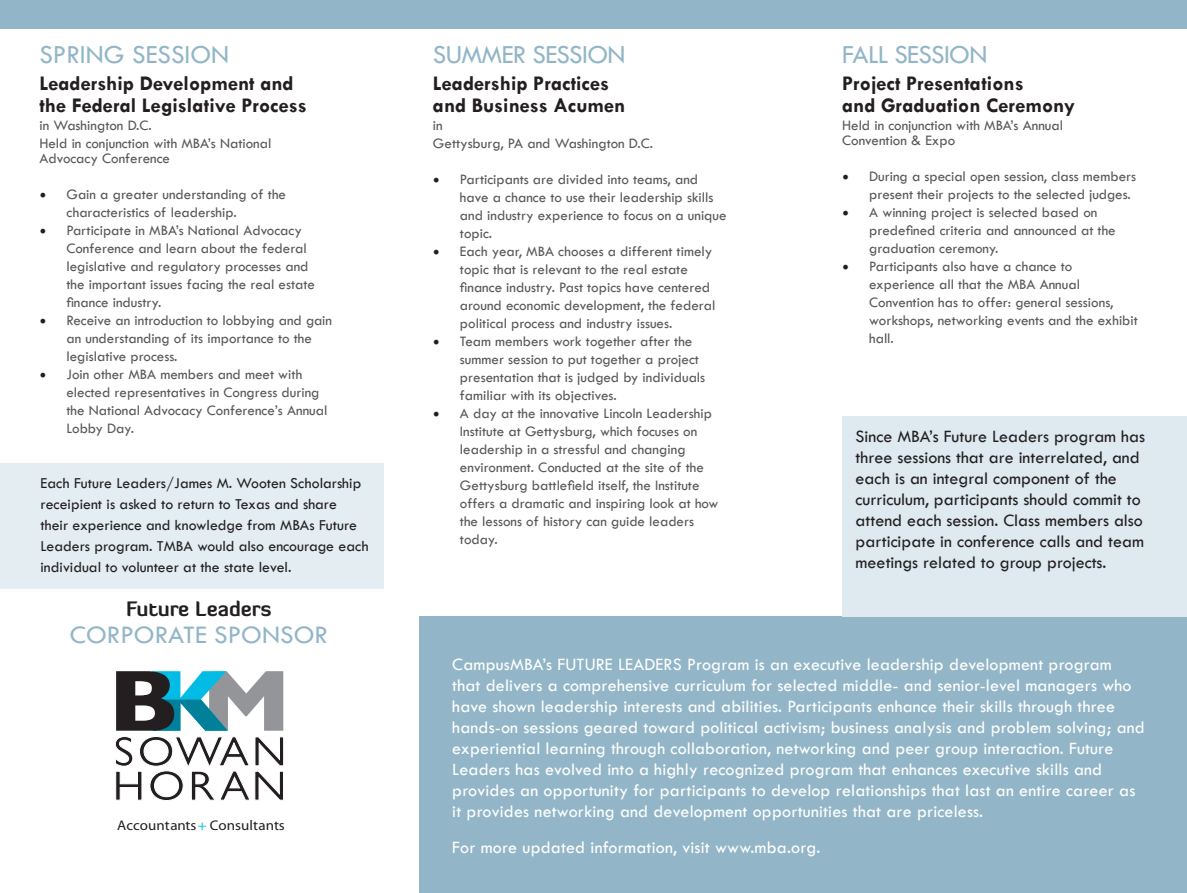
<style>
.page{position:relative;width:1187px;height:893px;background:#fff}
.page>*{position:absolute;margin:0;border:0;box-sizing:border-box;transform-origin:0 0}
.t1{font:27px "Tw Cen";letter-spacing:-.025em;color:#92b6c7}
.t2{font:27px "Tw Cen";color:#92b6c7}
.content_-_main{font:26.25px "Tw Cen";color:#92b6c7}
.t3{font:700 21px/21.6px "Tw Cen";color:#231f20}
.content_-_main-2{font:700 20.4px "Diavlo";color:#231f20}
.t4{font:18px/21px "Tw Cen";letter-spacing:.01em;color:#fff}
.t5{font:18px/21px "Tw Cen";color:#231f20}
.t6{font:15.75px/21px "Tw Cen";color:#231f20}
.t7{font:15px/18px "Tw Cen";color:#57585a}
.t8{font:14.1px "Gill Sans";color:#231f20;scale:1.07 1}
.s1{font-family:"Minion Pro";font-size:18px;color:#231f20}
.s2{color:#02bce5}
</style>
<div class="page">
<div style="left:0;top:617px;width:1186px;height:276px;background:#92b6c7"></div>
<div style="left:0;top:0;width:1186px;height:28px;background:#92b6c7"></div>
<div style="left:842px;top:416px;width:344px;height:201px;background:#deeaf0"></div>
<div style="left:0;top:606px;width:418px;height:287px;background:#fff"></div>
<div style="left:0;top:463px;width:384px;height:126px;background:#e4edf2"></div>
<svg style="left:115px;top:671px;width:169px;height:130px"></svg>
<p class="t2" style="left:39px;top:39px;width:191px">SPRING SESSION</p>
<p class="t1" style="left:433px;top:39px;width:194px">SUMMER SESSION</p>
<p class="t1" style="left:842px;top:39px;width:147px">FALL SESSION</p>
<p class="t3" style="left:39px;top:72px;width:256px">Leadership Development and</p>
<p class="t3" style="left:39px;top:94px;width:269px">the Federal Legislative Process</p>
<p class="t7" style="left:39px;top:116px;width:114px">in Washington D.C.</p>
<p class="t7" style="left:39px;top:136px;width:233px;line-height:15px">Held in conjunction with MBA’s National<br>Advocacy Conference</p>
<p class="t7" style="left:66px;top:185px;width:221px;text-indent:-27px"><span class="s1">•</span> Gain a greater understanding of the characteristics of leadership.</p>
<p class="t7" style="left:66px;top:221px;width:250px;text-indent:-27px"><span class="s1">•</span> Participate in MBA’s National Advocacy Conference and learn about the federal legislative and regulatory processes and the important issues facing the real estate finance industry.</p>
<p class="t7" style="left:66px;top:311px;width:267px;text-indent:-27px"><span class="s1">•</span> Receive an introduction to lobbying and gain an understanding of its importance to the legislative process.</p>
<p class="t7" style="left:66px;top:365px;width:262px;text-indent:-27px"><span class="s1">•</span> Join other MBA members and meet with elected representatives in Congress during the National Advocacy Conference’s Annual Lobby Day.</p>
<p class="t3" style="left:433px;top:72px;width:194px">Leadership Practices and Business Acumen</p>
<p class="t7" style="left:433px;top:116px;width:222px">in<br>Gettysburg, PA and Washington D.C.</p>
<p class="t7" style="left:460px;top:170px;width:268px;text-indent:-27px"><span class="s1">•</span> Participants are divided into teams, and have a chance to use their leadership skills and industry experience to focus on a unique topic.</p>
<p class="t7" style="left:460px;top:242px;width:257px;text-indent:-27px"><span class="s1">•</span> Each year, MBA chooses a different timely topic that is relevant to the real estate finance industry. Past topics have centered around economic development, the federal political process and industry issues.</p>
<p class="t7" style="left:460px;top:332px;width:247px;text-indent:-27px"><span class="s1">•</span> Team members work together after the summer session to put together a project presentation that is judged by individuals familiar with its objectives.</p>
<p class="t7" style="left:460px;top:404px;width:260px;text-indent:-27px"><span class="s1">•</span> A day at the innovative Lincoln Leadership Institute at Gettysburg, which focuses on leadership in a stressful and changing environment. Conducted at the site of the Gettysburg battlefield itself, the Institute offers a dramatic and inspiring look at how the lessons of history can guide leaders today.</p>
<p class="t3" style="left:842px;top:72px;width:183px">Project Presentations</p>
<p class="t3" style="left:842px;top:94px;width:234px">and Graduation Ceremony</p>
<p class="t7" style="left:842px;top:118px;width:222px;line-height:15px">Held in conjunction with MBA’s Annual<br>Convention &amp; Expo</p>
<p class="t7" style="left:869px;top:167px;width:268px;text-indent:-27px"><span class="s1">•</span> During a special open session, class members present their projects to the selected judges.</p>
<p class="t7" style="left:869px;top:203px;width:248px;text-indent:-27px"><span class="s1">•</span> A winning project is selected based on predefined criteria and announced at the graduation ceremony.</p>
<p class="t7" style="left:869px;top:257px;width:270px;text-indent:-27px"><span class="s1">•</span> Participants also have a chance to experience all that the MBA Annual Convention has to offer: general sessions, workshops, networking events and the exhibit hall.</p>
<p class="t5" style="left:855px;top:425px;width:291px">Since MBA’s Future Leaders program has three sessions that are interrelated, and each is an integral component of the curriculum, participants should commit to attend each session. Class members also participate in conference calls and team meetings related to group projects.</p>
<p class="t6" style="left:40px;top:472px;width:329px">Each Future Leaders/James M. Wooten Scholarship receipient is asked to return to Texas and share their experience and knowledge from MBAs Future Leaders program. TMBA would also encourage each individual to volunteer at the state level.</p>
<p class="content_-_main-2" style="left:126px;top:596px;width:147px">Future Leaders</p>
<p class="content_-_main" style="left:70px;top:619px;width:260px">CORPORATE SPONSOR</p>
<p class="t8" style="left:117px;top:816px;width:158px">Accountants <span class="s2">+</span> Consultants</p>
<p class="t4" style="left:452px;top:653px;width:694px">CampusMBA’s FUTURE LEADERS Program is an executive leadership development program<br>that delivers a comprehensive curriculum for selected middle- and senior-level managers who have shown leadership interests and abilities. Participants enhance their skills through three hands-on sessions geared toward political activism; business analysis and problem solving; and experiential learning through collaboration, networking and peer group interaction. Future Leaders has evolved into a highly recognized program that enhances executive skills and provides an opportunity for participants to develop relationships that last an entire career as it provides networking and development opportunities that are priceless.</p>
<p class="t4" style="left:452px;top:836px;width:369px">For more updated information, visit www.mba.org.</p>
</div>
